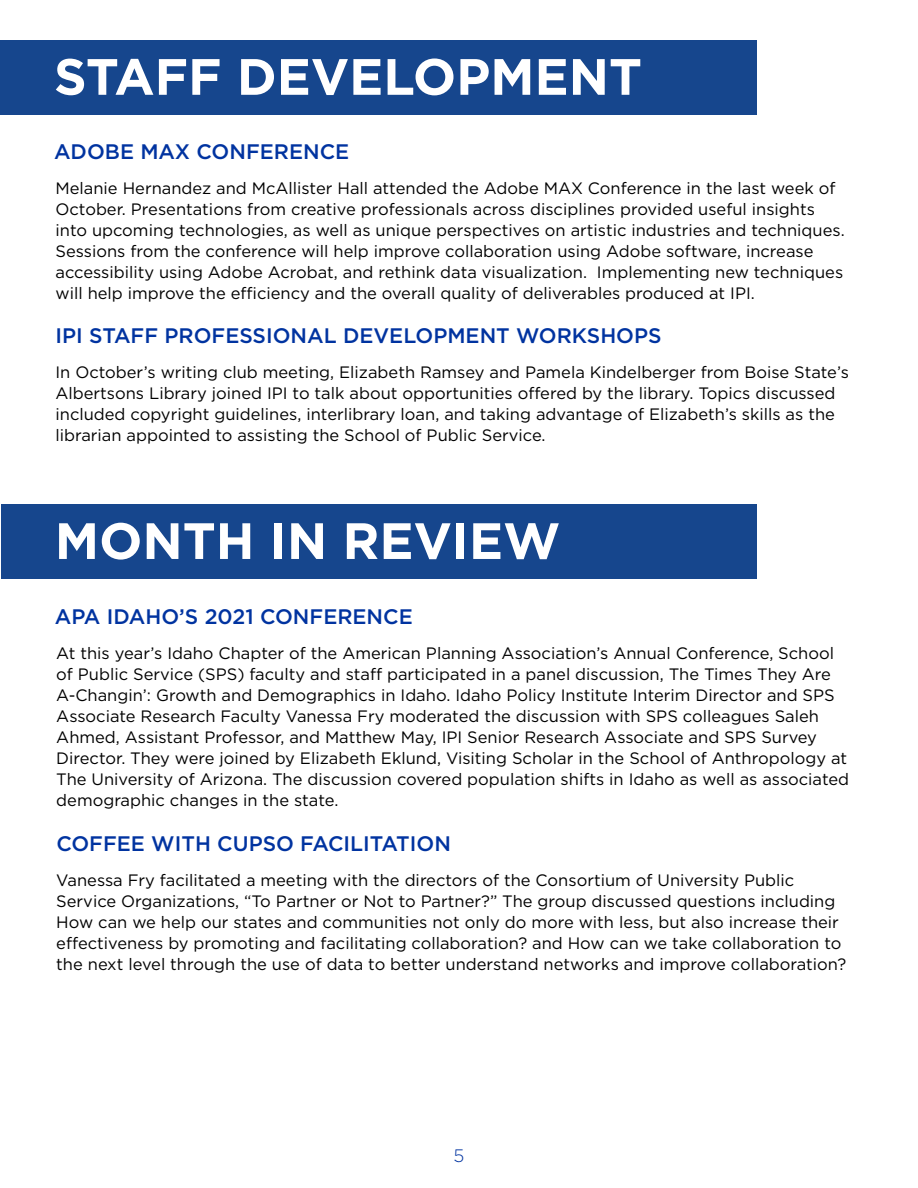
<style>
.page{position:relative;width:918px;height:1188px;background:#fff}
.page>*{position:absolute;margin:0;border:0;box-sizing:border-box;transform-origin:0 0}
.t1{font:700 51px "Gotham";color:#fff}
.t2{font:500 21px "Gotham";color:#0033a0}
.t3{font:300 18px "Gotham";color:#0033a0}
.t4{font:16.5px/21px "Gotham";color:#000}
</style>
<div class="page">
<div style="left:0;top:40px;width:756px;height:75px;background:#16468d"></div>
<div style="left:1px;top:505px;width:756px;height:74px;background:#16468d"></div>
<p class="t1" style="left:43px;top:43px;width:507px">MONTH IN REVIEW</p>
<p class="t1" style="left:54px;top:43px;width:590px">STAFF DEVELOPMENT</p>
<p class="t2" style="left:54px;top:138px;width:297px">ADOBE MAX CONFERENCE</p>
<p class="t4" style="left:55px;top:178px;width:791px">Melanie Hernandez and McAllister Hall attended the Adobe MAX Conference in the last week of October. Presentations from creative professionals across disciplines provided useful insights into upcoming technologies, as well as unique perspectives on artistic industries and techniques.<br>Sessions from the conference will help improve collaboration using Adobe software, increase accessibility using Adobe Acrobat, and rethink data visualization. Implementing new techniques will help improve the efficiency and the overall quality of deliverables produced at IPI.</p>
<p class="t2" style="left:56px;top:321px;width:608px">IPI STAFF PROFESSIONAL DEVELOPMENT WORKSHOPS</p>
<p class="t4" style="left:55px;top:361px;width:795px">In October’s writing club meeting, Elizabeth Ramsey and Pamela Kindelberger from Boise State’s Albertsons Library joined IPI to talk about opportunities offered by the library. Topics discussed included copyright guidelines, interlibrary loan, and taking advantage of Elizabeth’s skills as the librarian appointed to assisting the School of Public Service.</p>
<p class="t1" style="left:55px;top:507px;width:507px">MONTH IN REVIEW</p>
<p class="t2" style="left:55px;top:602px;width:360px">APA IDAHO’S 2021 CONFERENCE</p>
<p class="t4" style="left:56px;top:642px;width:794px">At this year’s Idaho Chapter of the American Planning Association’s Annual Conference, School of Public Service (SPS) faculty and staff participated in a panel discussion, The Times They Are A-Changin’: Growth and Demographics in Idaho. Idaho Policy Institute Interim Director and SPS Associate Research Faculty Vanessa Fry moderated the discussion with SPS colleagues Saleh Ahmed, Assistant Professor, and Matthew May, IPI Senior Research Associate and SPS Survey Director. They were joined by Elizabeth Eklund, Visiting Scholar in the School of Anthropology at The University of Arizona. The discussion covered population shifts in Idaho as well as associated demographic changes in the state.</p>
<p class="t2" style="left:56px;top:829px;width:396px">COFFEE WITH CUPSO FACILITATION</p>
<p class="t4" style="left:56px;top:869px;width:792px">Vanessa Fry facilitated a meeting with the directors of the Consortium of University Public Service Organizations, “To Partner or Not to Partner?” The group discussed questions including How can we help our states and communities not only do more with less, but also increase their effectiveness by promoting and facilitating collaboration? and How can we take collaboration to the next level through the use of data to better understand networks and improve collaboration?</p>
<p class="t3" style="left:454px;top:1144px;width:12px">5</p>
</div>
